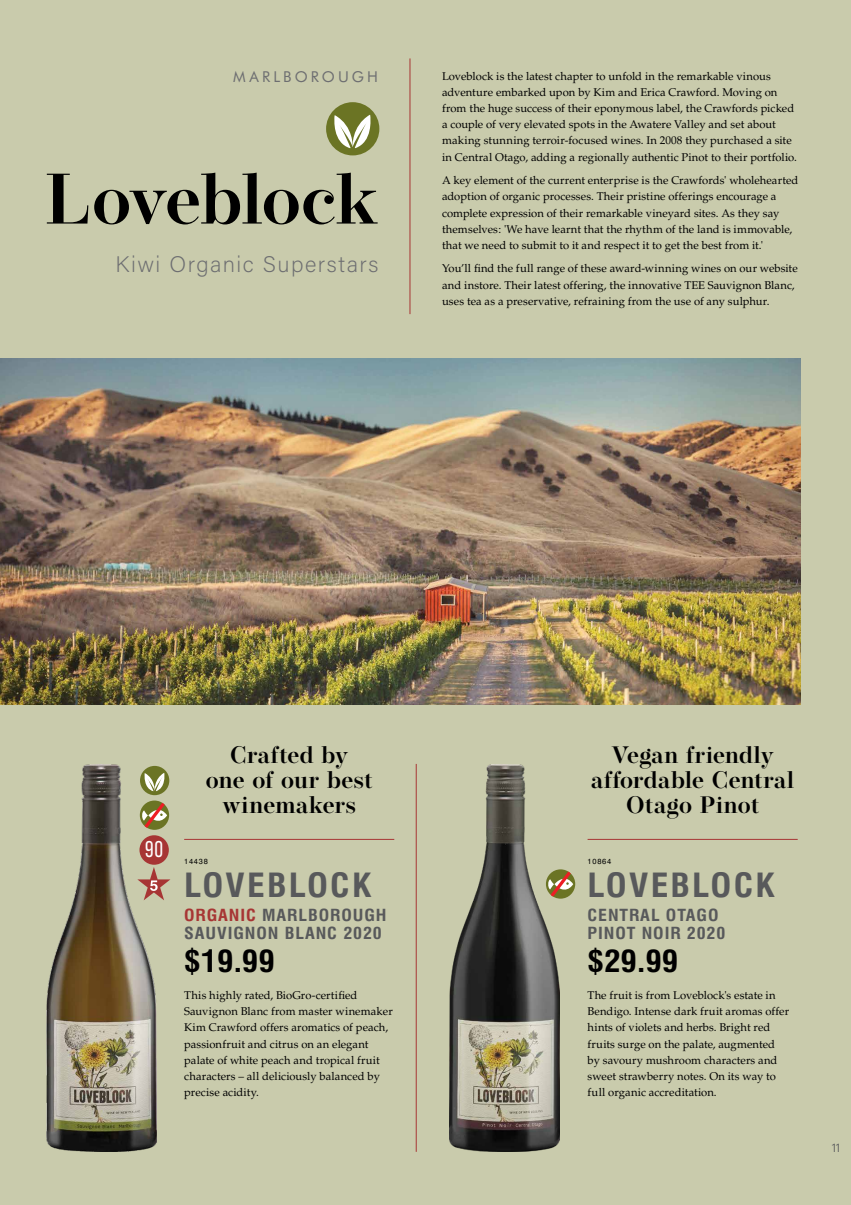
<style>
.page{position:relative;width:851px;height:1205px;background:#fff}
.page>*{position:absolute;margin:0;border:0;box-sizing:border-box;transform-origin:0 0}
.t1{font:600 71.25px "Operetta 12";letter-spacing:-.005em;color:#000}
.t2{font:700 condensed 32.5px "Swiss 721 BT";letter-spacing:.06em;color:#58595b;scale:1.1 1}
.t3{font:700 condensed 30px "Swiss 721 BT";color:#000;scale:1.1 1}
.t4{font:600 23.75px/25px "Operetta 12";letter-spacing:.015em;color:#000;text-align:center}
.t5{font:22.75px "Bebas Neue Pro";color:#fff;scale:.95 1}
.t6{font:200 22.5px "Acumin Pro";letter-spacing:.065em;color:#6d6e71}
.t7{font:700 condensed 16.25px/18.8px "Swiss 721 BT";letter-spacing:.05em;color:#58595b;scale:1.1 1}
.t8{font:15px "Futura BT";letter-spacing:.205em;color:#6d6e71}
.t9{font:300 12.5px "Acumin Pro";color:#58595b}
.t10{font:11.25px/16.2px "Palatino";letter-spacing:.005em;color:#000}
.t11{font:7.5px "Swiss 721 BT";letter-spacing:.1em;color:#000}
.s1{color:#a73534}
</style>
<div class="page">
<div style="left:0;top:0;width:850px;height:1205px;background:#c9cbac"></div>
<img style="left:0;top:359px;width:800px;height:345px">
<hr style="left:416px;top:764px;width:1px;height:388px;background:#a73534">
<hr style="left:409px;top:58px;width:1px;height:256px;background:#a73534">
<div style="left:326px;top:102px;width:53px;height:53px;background:#6b7424;border-radius:50%"></div>
<svg style="left:332px;top:115px;width:40px;height:33px"></svg>
<img style="left:46px;top:764px;width:110px;height:388px">
<img style="left:450px;top:764px;width:109px;height:388px">
<svg style="left:140px;top:800px;width:29px;height:30px"></svg>
<svg style="left:141px;top:803px;width:26px;height:25px"></svg>
<svg style="left:137px;top:867px;width:33px;height:33px"></svg>
<div style="left:139px;top:835px;width:30px;height:30px;background:#a73534;border-radius:50%"></div>
<div style="left:140px;top:766px;width:29px;height:29px;background:#6b7424;border-radius:50%"></div>
<svg style="left:143px;top:773px;width:23px;height:18px"></svg>
<hr style="left:184px;top:839px;width:210px;height:1px;background:#a73534">
<hr style="left:587px;top:839px;width:210px;height:1px;background:#a73534">
<svg style="left:546px;top:869px;width:29px;height:29px"></svg>
<svg style="left:547px;top:871px;width:26px;height:25px"></svg>
<h3 class="t8" style="left:233px;top:68px;width:146px">MARLBOROUGH</h3>
<h1 class="t1" style="left:45px;top:157px;width:335px">Loveblock</h1>
<h3 class="t6" style="left:115px;top:249px;width:264px">Kiwi Organic Superstars</h3>
<p class="t10" style="left:442px;top:68px;width:356px">Loveblock is the latest chapter to unfold in the remarkable vinous adventure embarked upon by Kim and Erica Crawford. Moving on from the huge success of their eponymous label, the Crawfords picked a couple of very elevated spots in the Awatere Valley and set about making stunning terroir-focused wines. In 2008 they purchased a site in Central Otago, adding a regionally authentic Pinot to their portfolio.</p>
<p class="t10" style="left:442px;top:172px;width:358px">A key element of the current enterprise is the Crawfords' wholehearted adoption of organic processes. Their pristine offerings encourage a complete expression of their remarkable vineyard sites. As they say themselves: 'We have learnt that the rhythm of the land is immovable, that we need to submit to it and respect it to get the best from it.'</p>
<p class="t10" style="left:442px;top:261px;width:357px">You’ll find the full range of these award-winning wines on our website and instore. Their latest offering, the innovative TEE Sauvignon Blanc, uses tea as a preservative, refraining from the use of any sulphur.</p>
<h3 class="t5" style="left:145px;top:836px;width:20px">90</h3>
<h3 class="t4" style="left:206px;top:742px;width:168px">Crafted by<br>one of our best winemakers</h3>
<p class="t11" style="left:184px;top:857px;width:25px">14438</p>
<h2 class="t2" style="left:184px;top:865px;width:172px">LOVEBLOCK</h2>
<h3 class="t7" style="left:184px;top:905px;width:185px"><span class="s1">ORGANIC</span> MARLBOROUGH<br>SAUVIGNON BLANC 2020</h3>
<h3 class="t3" style="left:184px;top:943px;width:84px">$19.99</h3>
<p class="t10" style="left:184px;top:987px;width:210px">This highly rated, BioGro-certified Sauvignon Blanc from master winemaker Kim Crawford offers aromatics of peach, passionfruit and citrus on an elegant palate of white peach and tropical fruit characters – all deliciously balanced by precise acidity.</p>
<h3 class="t4" style="left:591px;top:742px;width:204px">Vegan friendly affordable Central<br>Otago Pinot</h3>
<p class="t11" style="left:587px;top:857px;width:25px">10864</p>
<h2 class="t2" style="left:587px;top:865px;width:172px">LOVEBLOCK</h2>
<h3 class="t7" style="left:587px;top:905px;width:127px">CENTRAL OTAGO<br>PINOT NOIR 2020</h3>
<h3 class="t3" style="left:587px;top:943px;width:84px">$29.99</h3>
<p class="t10" style="left:587px;top:987px;width:203px">The fruit is from Loveblock's estate in Bendigo. Intense dark fruit aromas offer hints of violets and herbs. Bright red fruits surge on the palate, augmented by savoury mushroom characters and sweet strawberry notes. On its way to full organic accreditation.</p>
<p class="t9" style="left:831px;top:1138px;width:10px">11</p>
</div>
